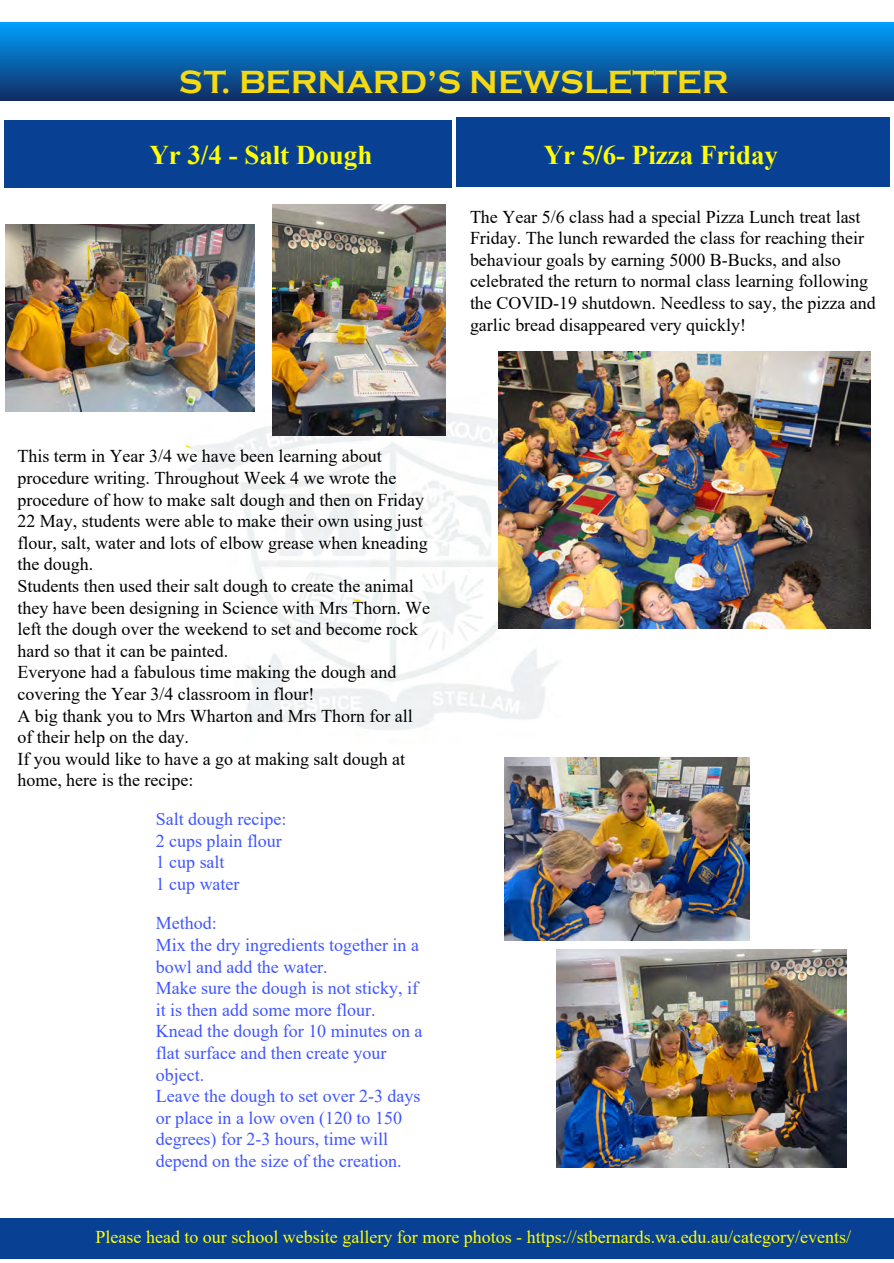
<style>
.page{position:relative;width:894px;height:1263px;background:#fff}
.page>*{position:absolute;margin:0;border:0;box-sizing:border-box;transform-origin:0 0}
.t1{font:700 33px "Copperplate Gothic";color:#f5d912}
.t2{font:700 27px "Times New Roman";color:#ff0}
.t3{font:18px/21.6px "Times New Roman";color:#000}
.t4{font:18px/21.6px "Times New Roman";color:#4055ff}
.t5{font:18px/21.6px "Times New Roman";color:#000}
.t6{font:18px "Times New Roman";color:#ff0}
.s1{font-style:inherit}
</style>
<div class="page">
<div style="left:0;top:22px;width:894px;height:79px;background:linear-gradient(to bottom,#00a1fe,#112b61)"></div>
<img style="left:184px;top:383px;width:374px;height:347px">
<div style="left:0;top:1218px;width:894px;height:41px;background:#084094"></div>
<div style="left:4px;top:120px;width:447px;height:68px;background:#084094"></div>
<div style="left:457px;top:117px;width:433px;height:70px;background:#084094"></div>
<img style="left:6px;top:225px;width:249px;height:186px">
<img style="left:272px;top:204px;width:173px;height:231px">
<img style="left:556px;top:950px;width:290px;height:218px">
<img style="left:504px;top:757px;width:245px;height:184px">
<img style="left:498px;top:351px;width:372px;height:278px">
<h1 class="t1" style="left:179px;top:64px;width:551px">S<span class="s1">T. BERNARD’S</span> NEWSLETTER</h1>
<h2 class="t2" style="left:149px;top:136px;width:225px">Yr 3/4 - Salt Dough</h2>
<h2 class="t2" style="left:544px;top:135px;width:236px">Yr 5/6- Pizza Friday</h2>
<p class="t5" style="left:470px;top:205px;width:407px">The Year 5/6 class had a special Pizza Lunch treat last Friday. The lunch rewarded the class for reaching their behaviour goals by earning 5000 B-Bucks, and also celebrated the return to normal class learning following the COVID-19 shutdown. Needless to say, the pizza and garlic bread disappeared very quickly!</p>
<p class="t3" style="left:17px;top:445px;width:414px">This term in Year 3/4 we have been learning about procedure writing. Throughout Week 4 we wrote the procedure of how to make salt dough and then on Friday 22 May, students were able to make their own using just flour, salt, water and lots of elbow grease when kneading the dough.<br>Students then used their salt dough to create the animal they have been designing in Science with Mrs Thorn. We left the dough over the weekend to set and become rock hard so that it can be painted.<br>Everyone had a fabulous time making the dough and covering the Year 3/4 classroom in flour!<br>A big thank you to Mrs Wharton and Mrs Thorn for all of their help on the day.<br>If you would like to have a go at making salt dough at home, here is the recipe:</p>
<p class="t4" style="left:156px;top:808px;width:132px">Salt dough recipe:<br>2 cups plain flour<br>1 cup salt<br>1 cup water</p>
<p class="t4" style="left:156px;top:912px;width:268px">Method:<br>Mix the dry ingredients together in a bowl and add the water.<br>Make sure the dough is not sticky, if it is then add some more flour.<br>Knead the dough for 10 minutes on a flat surface and then create your object.<br>Leave the dough to set over 2-3 days or place in a low oven (120 to 150 degrees) for 2-3 hours, time will depend on the size of the creation.</p>
<p class="t6" style="left:96px;top:1224px;width:757px">Please head to our <span class="s1">school w</span>ebsite <span class="s1">g</span>allery for more <span class="s1">photos</span> - https://stbernards.wa.edu.au/category/events/</p>
</div>
